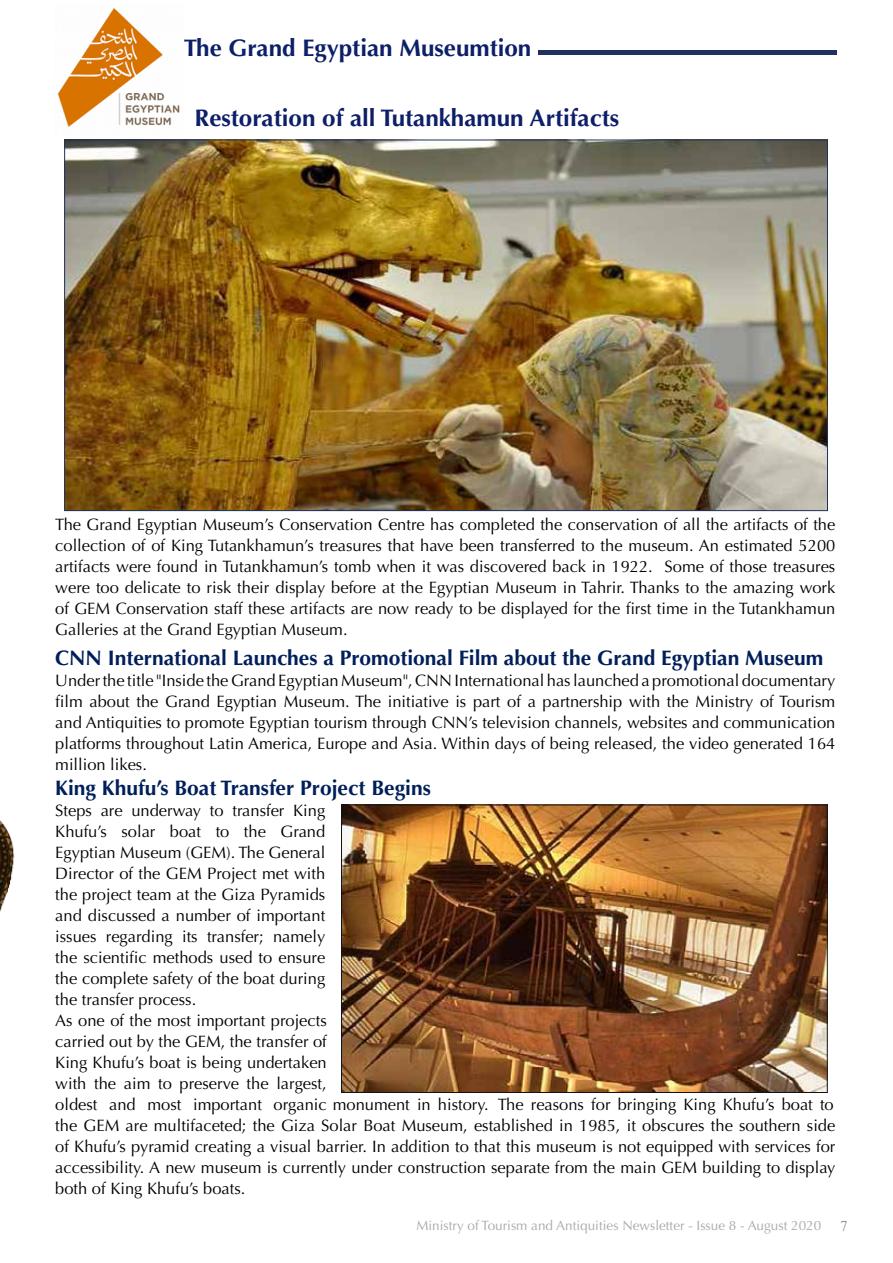
<style>
.page{position:relative;width:893px;height:1263px;background:#fff}
.page>*{position:absolute;margin:0;border:0;box-sizing:border-box;transform-origin:0 0}
.t1{font:700 24px "Optima";color:#0c1f68}
.t2{font:700 21px "Optima";color:#001f5a}
.t3{font:16.5px/21px "Optima";color:#000}
.t4{font:15px "Times New Roman";color:#8c9d98}
.t5{font:13.5px "Optima";color:#aaa8a8}
</style>
<div class="page">
<hr style="left:538px;top:51px;width:299px;height:4px;background:#1f325d">
<img style="left:57px;top:8px;width:123px;height:119px">
<img style="left:66px;top:142px;width:760px;height:367px">
<img style="left:343px;top:806px;width:483px;height:285px">
<div style="left:341px;top:804px;width:487px;height:289px;border:1px solid #131216"></div>
<img style="left:0;top:820px;width:15px;height:92px">
<h1 class="t1" style="left:184px;top:34px;width:349px">The Grand Egyptian Museumtion</h1>
<h1 class="t1" style="left:195px;top:104px;width:426px">Restoration of all Tutankhamun Artifacts</h1>
<p class="t3" style="left:55px;top:514px;width:782px;text-align:right">The Grand Egyptian Museum s’ Conservation Centre has completed the conservation of all the artifacts of the collection of of King Tutankhamun s’ treasures that have been transferred to the museum. An estimated 5200<br>Some of those treasures</p>
<p class="t3" style="left:55px;top:556px;width:782px">artifacts were found in Tutankhamun s’ tomb when it was discovered back in 1922.<br>were too delicate to risk their display before at the Egyptian Museum in Tahrir. Thanks to the amazing work of GEM Conservation staff these artifacts are now ready to be displayed for the first time in the Tutankhamun Galleries at the Grand Egyptian Museum.</p>
<p class="t2" style="left:55px;top:645px;width:770px">CNN International Launches a Promotional Film about the Grand Egyptian Museum</p>
<p class="t3" style="left:55px;top:670px;width:782px;text-align:justify">Underthetitle"InsidetheGrandEgyptianMuseum ," CNNInternationalhaslaunchedapromotionaldocumentary film about the Grand Egyptian Museum. The initiative is part of a partnership with the Ministry of Tourism and Antiquities to promote Egyptian tourism through CNN s’ television channels, websites and communication platforms throughout Latin America, Europe and Asia. Within days of being released, the video generated 164 million likes.</p>
<p class="t2" style="left:55px;top:776px;width:377px">King Khufu s’ Boat Transfer Project Begins</p>
<p class="t3" style="left:293px;top:800px;width:34px">King</p>
<p class="t3" style="left:232px;top:800px;width:54px">transfer</p>
<p class="t3" style="left:131px;top:800px;width:71px">underway</p>
<p class="t3" style="left:55px;top:800px;width:38px">Steps</p>
<p class="t3" style="left:210px;top:800px;width:15px">to</p>
<p class="t3" style="left:101px;top:800px;width:23px">are</p>
<p class="t3" style="left:55px;top:821px;width:53px">Khufu s’</p>
<p class="t3" style="left:55px;top:842px;width:271px">Egyptian Museum (GEM .) The General</p>
<p class="t3" style="left:55px;top:863px;width:271px">Director of the GEM Project met with</p>
<p class="t3" style="left:55px;top:884px;width:272px">the project team at the Giza Pyramids</p>
<p class="t3" style="left:55px;top:905px;width:272px">and discussed a number of important</p>
<p class="t3" style="left:273px;top:926px;width:54px">namely</p>
<p class="t3" style="left:121px;top:821px;width:35px">solar</p>
<p class="t3" style="left:170px;top:821px;width:33px">boat</p>
<p class="t3" style="left:244px;top:821px;width:24px">the</p>
<p class="t3" style="left:281px;top:821px;width:46px">Grand</p>
<p class="t3" style="left:216px;top:821px;width:15px">to</p>
<p class="t3" style="left:207px;top:926px;width:58px">transfer;</p>
<p class="t3" style="left:106px;top:926px;width:68px">regarding</p>
<p class="t3" style="left:55px;top:926px;width:43px">issues</p>
<p class="t3" style="left:55px;top:947px;width:272px">the scientific methods used to ensure</p>
<p class="t3" style="left:55px;top:968px;width:271px">the complete safety of the boat during</p>
<p class="t3" style="left:55px;top:989px;width:143px">the transfer process.</p>
<p class="t3" style="left:55px;top:1010px;width:273px">As one of the most important projects</p>
<p class="t3" style="left:55px;top:1031px;width:273px">carried out by the GEM, the transfer of</p>
<p class="t3" style="left:55px;top:1052px;width:273px">King Khufu s’ boat is being undertaken</p>
<p class="t3" style="left:276px;top:1073px;width:52px">largest,</p>
<p class="t3" style="left:182px;top:926px;width:17px">its</p>
<p class="t3" style="left:55px;top:1073px;width:33px">with</p>
<p class="t3" style="left:94px;top:1073px;width:24px">the</p>
<p class="t3" style="left:247px;top:1073px;width:24px">the</p>
<p class="t3" style="left:124px;top:1073px;width:28px">aim</p>
<p class="t3" style="left:158px;top:1073px;width:15px">to</p>
<p class="t3" style="left:180px;top:1073px;width:61px">preserve</p>
<p class="t3" style="left:498px;top:1094px;width:337px">The reasons for bringing King Khufu s’ boat to</p>
<p class="t3" style="left:55px;top:1094px;width:782px">oldest<br>the GEM are multifaceted; the Giza Solar Boat Museum, established in 1985, it obscures the southern side of Khufu s’ pyramid creating a visual barrier In. addition to that this museum is not equipped with services for accessibility A. new museum is currently under construction separate from the main GEM building to display both of King Khufu s’ boats.</p>
<p class="t3" style="left:109px;top:1094px;width:28px">and</p>
<p class="t3" style="left:274px;top:1094px;width:217px">organic monument in history.</p>
<p class="t3" style="left:193px;top:1094px;width:70px">important</p>
<p class="t3" style="left:147px;top:1094px;width:35px">most</p>
<p class="t5" style="left:417px;top:1217px;width:406px">Ministry of Tourism and Antiquities Newsletter - Issue -8 August 2020</p>
<p class="t4" style="left:840px;top:1216px;width:9px">7</p>
</div>
